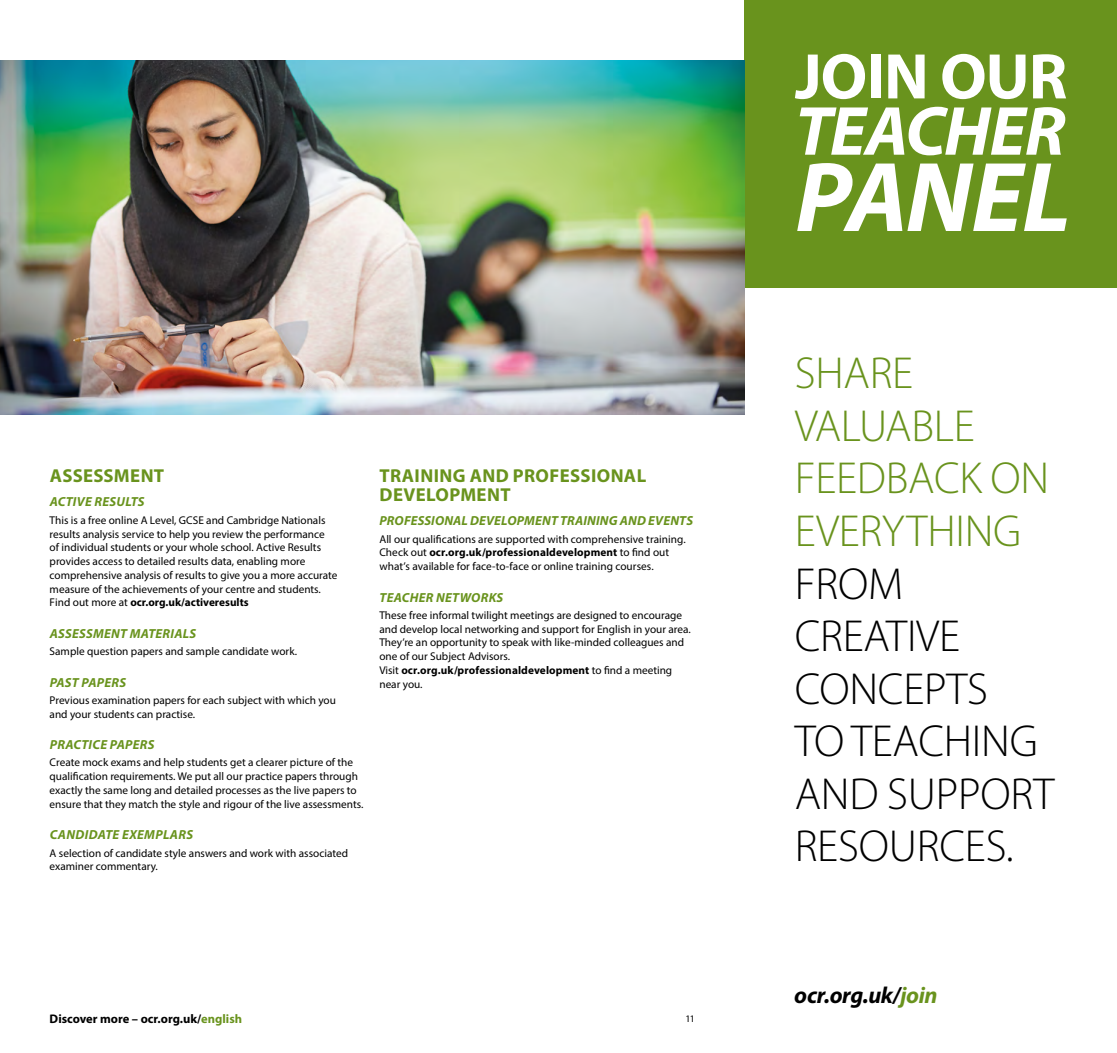
<style>
.page{position:relative;width:1117px;height:1053px;background:#fff}
.page>*{position:absolute;margin:0;border:0;box-sizing:border-box;transform-origin:0 0}
.What_s_In{font:italic 700 100px "Myriad Pro";letter-spacing:-.015em;color:#fff}
.What_s_In-2{font:italic 700 70px "Myriad Pro";letter-spacing:-.025em;color:#fff}
.What_s_In-3{font:700 65px "Myriad Pro";letter-spacing:-.015em;color:#fff}
.Contents{font:300 45px/52.5px "Myriad Pro";letter-spacing:-.005em;color:#000}
.t1{font:italic 700 23.12px "Myriad Pro";letter-spacing:-.015em;color:#000}
.Supporting_Header{font:700 18.75px/18.8px "Myriad Pro";letter-spacing:.02em;color:#69931d}
.Qualification_Header{font:italic 700 13.12px "Myriad Pro";letter-spacing:.02em;color:#69931d}
.Body_Text{font:700 12.5px "Myriad Pro";color:#000}
.Qualification_Text{font:11.25px/13.8px "Myriad Pro";color:#000}
.Qualification_Text-2{font:700 11.25px/13.8px "Myriad Pro";letter-spacing:.01em;color:#000}
.t2{font:10px "Myriad Pro";color:#000}
.s1{font-weight:700}
.s2{font-weight:400}
.s3{color:#69931d}
</style>
<div class="page">
<div style="left:744px;top:0;width:372px;height:287px;background:#69931d"></div>
<img style="left:0;top:60px;width:744px;height:355px">
<p class="Supporting_Header" style="left:50px;top:465px;width:116px">ASSESSMENT</p>
<p class="Qualification_Header" style="left:50px;top:493px;width:96px">ACTIVE RESULTS</p>
<p class="Qualification_Text" style="left:50px;top:513px;width:289px">This is a free online A Level, GCSE and Cambridge Nationals results analysis service to help you review the performance<br>of individual students or your whole school. Active Results provides access to detailed results data, enabling more comprehensive analysis of results to give you a more accurate measure of the achievements of your centre and students.<br>Find out more at <span class="s1">ocr.org.uk/activeresults</span></p>
<p class="Qualification_Header" style="left:50px;top:624px;width:148px">ASSESSMENT MATERIALS</p>
<p class="Qualification_Text" style="left:50px;top:644px;width:249px">Sample question papers and sample candidate work.</p>
<p class="Qualification_Header" style="left:50px;top:673px;width:78px">PAST PAPERS</p>
<p class="Qualification_Text" style="left:50px;top:693px;width:288px">Previous examination papers for each subject with which you and your students can practise.</p>
<p class="Qualification_Header" style="left:50px;top:736px;width:106px">PRACTICE PAPERS</p>
<p class="Qualification_Text" style="left:50px;top:755px;width:315px">Create mock exams and help students get a clearer picture of the qualification requirements. We put all our practice papers through exactly the same long and detailed processes as the live papers to ensure that they match the style and rigour of the live assessments.</p>
<p class="Qualification_Header" style="left:50px;top:826px;width:145px">CANDIDATE EXEMPLARS</p>
<p class="Qualification_Text" style="left:50px;top:845px;width:300px">A selection of candidate style answers and work with associated examiner commentary.</p>
<p class="Supporting_Header" style="left:379px;top:465px;width:268px">TRAINING AND PROFESSIONAL<br>DEVELOPMENT</p>
<p class="Qualification_Header" style="left:379px;top:512px;width:315px">PROFESSIONAL DEVELOPMENT TRAINING AND EVENTS</p>
<p class="Qualification_Text" style="left:379px;top:531px;width:308px">All our qualifications are supported with comprehensive training.<br>Check out <span class="s1">ocr.org.uk/professionaldevelopment</span> to find out what’s available for face-to-face or online training courses.</p>
<p class="Qualification_Header" style="left:379px;top:588px;width:125px">TEACHER NETWORKS</p>
<p class="Qualification_Text" style="left:379px;top:608px;width:313px">These free informal twilight meetings are designed to encourage and develop local networking and support for English in your area.<br>They’re an opportunity to speak with like-minded colleagues and one of our Subject Advisors.</p>
<p class="Qualification_Text-2" style="left:379px;top:662px;width:294px"><span class="s2">Visit</span> ocr.org.uk/professionaldevelopment <span class="s2">to find a meeting near you.</span></p>
<p class="Body_Text" style="left:50px;top:1010px;width:194px">Discover more – ocr.org.uk/<span class="s3">english</span></p>
<p class="t2" style="left:685px;top:1011px;width:11px">11</p>
<p class="What_s_In-3" style="left:794px;top:34px;width:274px">JOIN OUR</p>
<p class="What_s_In-2" style="left:794px;top:86px;width:272px">TEACHER</p>
<p class="What_s_In" style="left:795px;top:132px;width:277px">PANEL</p>
<p class="Contents" style="left:794px;top:346px;width:261px"><span class="s3">SHARE<br>VALUABLE<br>FEEDBACK ON<br>EVERYTHING<br></span>FROM<br>CREATIVE<br>CONCEPTS<br>TO TEACHING<br>AND SUPPORT<br>RESOURCES.</p>
<p class="t1" style="left:794px;top:980px;width:145px">ocr.org.uk/<span class="s3">join</span></p>
</div>
